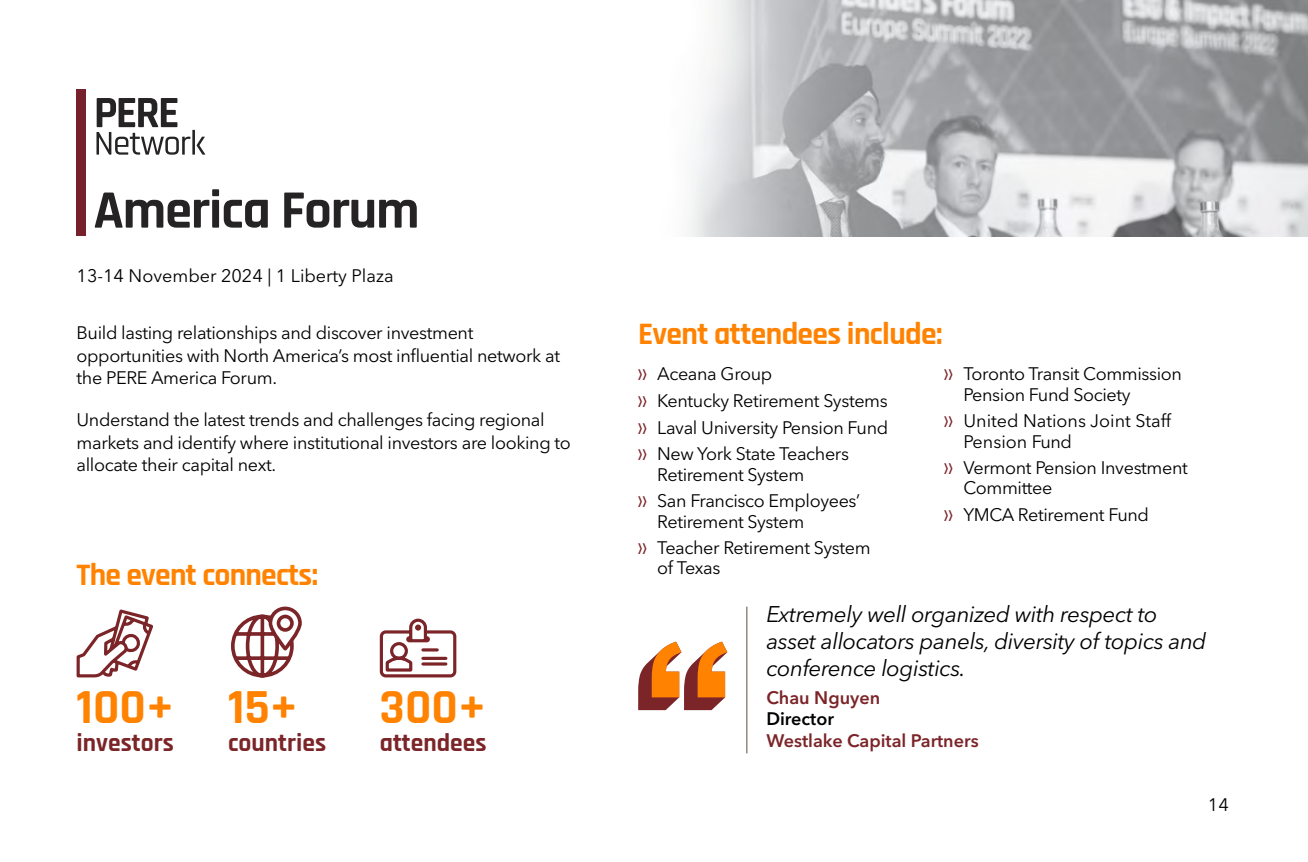
<style>
.page{position:relative;width:1308px;height:862px;background:#fff}
.page>*{position:absolute;margin:0;border:0;box-sizing:border-box;transform-origin:0 0}
.t1{font:700 49.5px "Rajdhani";color:#ff8200}
.t2{font:700 31.5px "Rajdhani";letter-spacing:-.02em;color:#ff8200}
.t3{font:700 25.43px "Rajdhani";color:#7c2529}
.t4{font:italic 22.5px/27px "Avenir Next LT Pro";letter-spacing:-.02em;color:#000}
.t5{font:18px/26.6px "Avenir Next LT Pro";letter-spacing:-.02em;color:#000}
.t6{font:18px/20.2px "Avenir Next LT Pro";color:#000}
.t7{font:600 18px "Avenir Next LT Pro";color:#7c2529}
.t8{font:600 18px "Avenir Next LT Pro";color:#000}
.s1{font-family:"Century Gothic Pro";font-size:20.25px;color:#7c2529}
</style>
<div class="page">
<img style="left:690px;top:0;width:617px;height:236px">
<svg style="left:76px;top:609px;width:77px;height:69px"></svg>
<svg style="left:638px;top:641px;width:89px;height:68px"></svg>
<hr style="left:746px;top:606px;width:1px;height:147px;background:#6e6259">
<svg style="left:95px;top:189px;width:173px;height:38px"></svg>
<svg style="left:284px;top:192px;width:133px;height:35px"></svg>
<div style="left:77px;top:89px;width:9px;height:147px;background:#76212c"></div>
<svg style="left:96px;top:98px;width:109px;height:56px"></svg>
<svg style="left:379px;top:618px;width:78px;height:60px"></svg>
<hr style="left:423px;top:648px;width:14px;height:3px;background:#7c2529">
<hr style="left:423px;top:656px;width:23px;height:3px;background:#7c2529">
<hr style="left:423px;top:662px;width:23px;height:3px;background:#7c2529">
<svg style="left:231px;top:606px;width:71px;height:72px"></svg>
<p class="t6" style="left:77px;top:266px;width:319px">13-14 November 2024 | 1 Liberty Plaza</p>
<p class="t5" style="left:77px;top:321px;width:485px;line-height:22.5px">Build lasting relationships and discover investment opportunities with North America’s most influential network at the PERE America Forum.</p>
<p class="t5" style="left:77px;top:408px;width:496px;line-height:22.5px">Understand the latest trends and challenges facing regional markets and identify where institutional investors are looking to allocate their capital next.</p>
<h2 class="t2" style="left:77px;top:555px;width:243px">The event connects:</h2>
<h1 class="t1" style="left:77px;top:676px;width:99px">100+</h1>
<h3 class="t3" style="left:77px;top:727px;width:99px">investors</h3>
<h1 class="t1" style="left:228px;top:676px;width:71px">15+</h1>
<h3 class="t3" style="left:228px;top:727px;width:100px">countries</h3>
<h1 class="t1" style="left:380px;top:676px;width:108px">300+</h1>
<h3 class="t3" style="left:380px;top:727px;width:108px">attendees</h3>
<h2 class="t2" style="left:638px;top:314px;width:306px">Event attendees include:</h2>
<p class="t5" style="left:638px;top:360px;width:252px"><span class="s1">»</span> Aceana Group<br><span class="s1">»</span> Kentucky Retirement Systems <span class="s1">»</span> Laval University Pension Fund <span class="s1">»</span> New York State Teachers</p>
<p class="t5" style="left:638px;top:461px;width:224px;text-indent:19px">Retirement System<br><span class="s1">»</span> San Francisco Employees’</p>
<p class="t5" style="left:638px;top:507px;width:234px;text-indent:19px">Retirement System<br><span class="s1">»</span> Teacher Retirement System</p>
<p class="t5" style="left:657px;top:554px;width:65px">of Texas</p>
<p class="t5" style="left:963px;top:364px;width:220px;line-height:20.2px;text-indent:-19px"><span class="s1">»</span> Toronto Transit Commission<br>Pension Fund Society</p>
<p class="t6" style="left:963px;top:410px;width:209px;text-indent:-19px"><span class="s1">»</span> United Nations Joint Staff<br>Pension Fund</p>
<p class="t5" style="left:963px;top:457px;width:226px;line-height:20.2px;text-indent:-19px"><span class="s1">»</span> Vermont Pension Investment<br>Committee</p>
<p class="t5" style="left:944px;top:501px;width:206px"><span class="s1">»</span> YMCA Retirement Fund</p>
<p class="t4" style="left:766px;top:600px;width:442px">Extremely well organized with respect to asset allocators panels, diversity of topics and conference logistics.</p>
<p class="t7" style="left:766px;top:686px;width:115px">Chau Nguyen</p>
<p class="t8" style="left:766px;top:707px;width:69px">Director</p>
<p class="t7" style="left:766px;top:729px;width:214px">Westlake Capital Partners</p>
<p class="t5" style="left:1208px;top:790px;width:22px">14</p>
</div>
